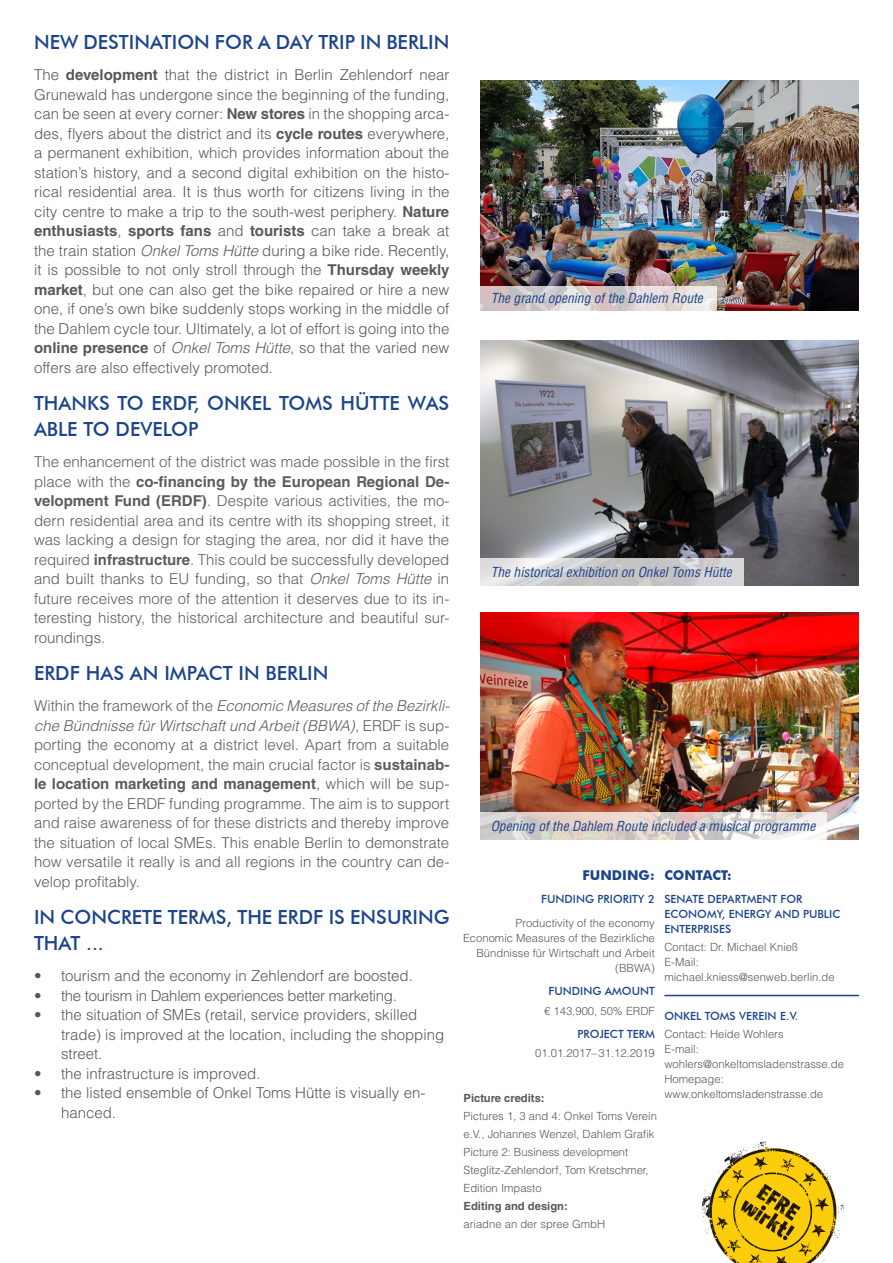
<style>
.page{position:relative;width:893px;height:1263px;background:#fff}
.page>*{position:absolute;margin:0;border:0;box-sizing:border-box;transform-origin:0 0}
.Überschriften_Hinter{font:500 19.5px/25.5px "Futura BT";color:#1c448b}
.Flißtext_Vorder-Hint{font:300 15px/19.5px "Helvetica LT Std";color:#57585a}
.Flißtext_Vorder-Hint-2{font:300 15px/19.5px "Helvetica LT Std";color:#5c5c5c;text-align:justify}
.Flißtext_Vorder-Hint-3{font:300 15px "Helvetica LT Std";letter-spacing:-.02em;color:#57585a}
.t1{font:italic condensed 13.5px "Helvetica LT Std";color:#1c448b}
.Förderrichtlinie{font:700 13.5px "Futura BT";color:#1c448b}
.Kontakt{font:700 13.5px "Futura BT";color:#1c448b}
.fließtext{font:300 11.25px/18px "Helvetica LT Std";color:#57585a}
.Email_ab_2_Zeile{font:300 11.25px/15px "Helvetica LT Std";color:#57585a}
.Förderschwerpunk_Ü2{font:300 11.25px/15px "Helvetica LT Std";color:#57585a;text-align:right}
.Amt_Ü2_Rechts{font:500 11.25px/15px "Futura BT";color:#1c448b}
.Ansprechpartner_erst{font:300 11.25px "Helvetica LT Std";color:#57585a}
.Förderschwerpunk_Ü2-2{font:500 11.25px "Futura BT";color:#1c448b}
.Fließtext{font:300 11.25px "Helvetica LT Std";color:#57585a}
.Bildnachweise_Redakt{font:700 11.25px "Helvetica LT Std";color:#57585a}
.s1{font-weight:700}
.s2{font-style:italic}
</style>
<div class="page">
<img style="left:480px;top:80px;width:379px;height:230px">
<img style="left:480px;top:340px;width:379px;height:246px">
<img style="left:480px;top:612px;width:379px;height:228px">
<hr style="left:664px;top:995px;width:195px;height:1px;background:#1c448b">
<svg style="left:702px;top:1141px;width:142px;height:122px"></svg>
<svg style="left:480px;top:812px;width:347px;height:28px;background:#e0d7d2"></svg>
<svg style="left:480px;top:559px;width:264px;height:27px;background:#d1d1d1"></svg>
<svg style="left:480px;top:286px;width:236px;height:24px;background:#dbd2d1"></svg>
<h2 class="Überschriften_Hinter" style="left:34px;top:29px;width:417px">NEW DESTINATION FOR A DAY TRIP IN BERLIN</h2>
<p class="Flißtext_Vorder-Hint" style="left:34px;top:65px;width:417px;text-align:justify">The <span class="s1">development</span> that the district in Berlin Zehlendorf near Grunewald has undergone since the beginning of the funding, can be seen at every corner: <span class="s1">New stores</span> in the shopping arca&shy;des, flyers about the district and its <span class="s1">cycle routes</span> everywhere, a permanent exhibition, which provides information about the station’s history, and a second digital exhibition on the histo&shy;rical residential area. It is thus worth for citizens living in the city centre to make a trip to the south-west periphery. <span class="s1">Nature enthusiasts</span>, <span class="s1">sports fans</span> and <span class="s1">tourists</span> can take a break at the train station <span class="s2">Onkel Toms Hütte</span> during a bike ride. Recently, it is possible to not only stroll through the <span class="s1">Thursday weekly market</span>, but one can also get the bike repaired or hire a new one, if one’s own bike suddenly stops working in the middle of the Dahlem cycle tour. Ultimately, a lot of effort is going into the <span class="s1">online presence</span> of <span class="s2">Onkel Toms Hütte</span>, so that the varied new offers are also effectively promoted.</p>
<h2 class="Überschriften_Hinter" style="left:34px;top:390px;width:417px">THANKS TO ERDF, ONKEL TOMS HÜTTE WAS<br>ABLE TO DEVELOP</h2>
<p class="Flißtext_Vorder-Hint-2" style="left:34px;top:452px;width:417px">The enhancement of the district was made possible in the first place with the <span class="s1">co-financing by the European Regional De&shy;velopment Fund (ERDF)</span>. Despite various activities, the mo&shy;dern residential area and its centre with its shopping street, it was lacking a design for staging the area, nor did it have the required <span class="s1">infrastructure</span>. This could be successfully developed and built thanks to EU funding, so that <span class="s2">Onkel Toms Hütte</span> in future receives more of the attention it deserves due to its in&shy;teresting history, the historical architecture and beautiful sur&shy;roundings.</p>
<h2 class="Überschriften_Hinter" style="left:34px;top:660px;width:296px">ERDF HAS AN IMPACT IN BERLIN</h2>
<p class="Flißtext_Vorder-Hint-2" style="left:34px;top:696px;width:417px">Within the framework of the <span class="s2">Economic Measures of the Bezirkli&shy;che Bündnisse für Wirtschaft und Arbeit (BBWA)</span>, ERDF is sup&shy;porting the economy at a district level. Apart from a suitable conceptual development, the main crucial factor is <span class="s1">sustainab&shy;le location marketing and management</span>, which will be sup&shy;ported by the ERDF funding programme. The aim is to support and raise awareness of for these districts and thereby improve the situation of local SMEs. This enable Berlin to demonstrate how versatile it really is and all regions in the country can de&shy;velop profitably.</p>
<h2 class="Überschriften_Hinter" style="left:34px;top:904px;width:417px">IN CONCRETE TERMS, THE ERDF IS ENSURING<br>THAT ...</h2>
<p class="Flißtext_Vorder-Hint" style="left:34px;top:966px;width:380px">• tourism and the economy in Zehlendorf are boosted.</p>
<p class="Flißtext_Vorder-Hint-3" style="left:34px;top:986px;width:364px">• the tourism in Dahlem experiences better marketing.</p>
<p class="Flißtext_Vorder-Hint" style="left:61px;top:1005px;width:385px;text-indent:-27px">• the situation of SMEs (retail, service providers, skilled trade) is improved at the location, including the shopping street.</p>
<p class="Flißtext_Vorder-Hint" style="left:34px;top:1063px;width:228px">• the infrastructure is improved.</p>
<p class="Flißtext_Vorder-Hint" style="left:61px;top:1083px;width:366px;text-indent:-27px">• the listed ensemble of Onkel Toms Hütte is visually en&shy;hanced.</p>
<p class="t1" style="left:491px;top:290px;width:214px">The grand opening of the Dahlem Route</p>
<p class="t1" style="left:491px;top:564px;width:243px">The historical exhibition on Onkel Toms Hütte</p>
<p class="t1" style="left:491px;top:818px;width:326px">Opening of the Dahlem Route included a musical programme</p>
<h1 class="Förderrichtlinie" style="left:582px;top:867px;width:74px">FUNDING:</h1>
<h2 class="Förderschwerpunk_Ü2-2" style="left:541px;top:892px;width:115px">FUNDING PRIORITY 2</h2>
<h2 class="Förderschwerpunk_Ü2" style="left:463px;top:915px;width:193px">Productivity of the economy<br>Economic Measures of the Bezirkliche<br>Bündnisse für Wirtschaft und Arbeit (BBWA)</h2>
<h2 class="Förderschwerpunk_Ü2-2" style="left:548px;top:984px;width:108px">FUNDING AMOUNT</h2>
<p class="Fließtext" style="left:544px;top:1003px;width:112px">€ 143,900, 50% ERDF</p>
<h2 class="Förderschwerpunk_Ü2-2" style="left:577px;top:1027px;width:79px">PROJECT TERM</h2>
<p class="Fließtext" style="left:535px;top:1046px;width:121px">01.01.2017–31.12.2019</p>
<h1 class="Bildnachweise_Redakt" style="left:463px;top:1091px;width:83px">Picture credits:</h1>
<p class="fließtext" style="left:463px;top:1107px;width:195px">Pictures 1, 3 and 4: Onkel Toms Verein e.V., Johannes Wenzel, Dahlem Grafik</p>
<p class="fließtext" style="left:463px;top:1143px;width:187px">Picture 2: Business development<br>Steglitz-Zehlendorf, Tom Kretschmer,<br>Edition Impasto</p>
<h1 class="Bildnachweise_Redakt" style="left:463px;top:1199px;width:106px">Editing and design:</h1>
<p class="fließtext" style="left:463px;top:1215px;width:143px">ariadne an der spree GmbH</p>
<h1 class="Kontakt" style="left:664px;top:867px;width:69px">CONTACT:</h1>
<h2 class="Amt_Ü2_Rechts" style="left:664px;top:892px;width:178px">SENATE DEPARTMENT FOR<br>ECONOMY, ENERGY AND PUBLIC<br>ENTERPRISES</h2>
<p class="Ansprechpartner_erst" style="left:664px;top:940px;width:135px">Contact: Dr. Michael Knieß</p>
<p class="Email_ab_2_Zeile" style="left:664px;top:955px;width:172px">E-Mail: michael.kniess@senweb.berlin.de</p>
<h2 class="Amt_Ü2_Rechts" style="left:664px;top:1008px;width:135px">ONKEL TOMS VEREIN E.V.</h2>
<p class="Ansprechpartner_erst" style="left:664px;top:1027px;width:121px">Contact: Heide Wohlers</p>
<p class="Email_ab_2_Zeile" style="left:664px;top:1041px;width:36px">E-mail:</p>
<p class="Email_ab_2_Zeile" style="left:664px;top:1056px;width:181px">wohlers@onkeltomsladenstrasse.de</p>
<p class="Email_ab_2_Zeile" style="left:664px;top:1071px;width:61px">Homepage:</p>
<p class="Email_ab_2_Zeile" style="left:664px;top:1086px;width:160px">www.onkeltomsladenstrasse.de</p>
</div>
